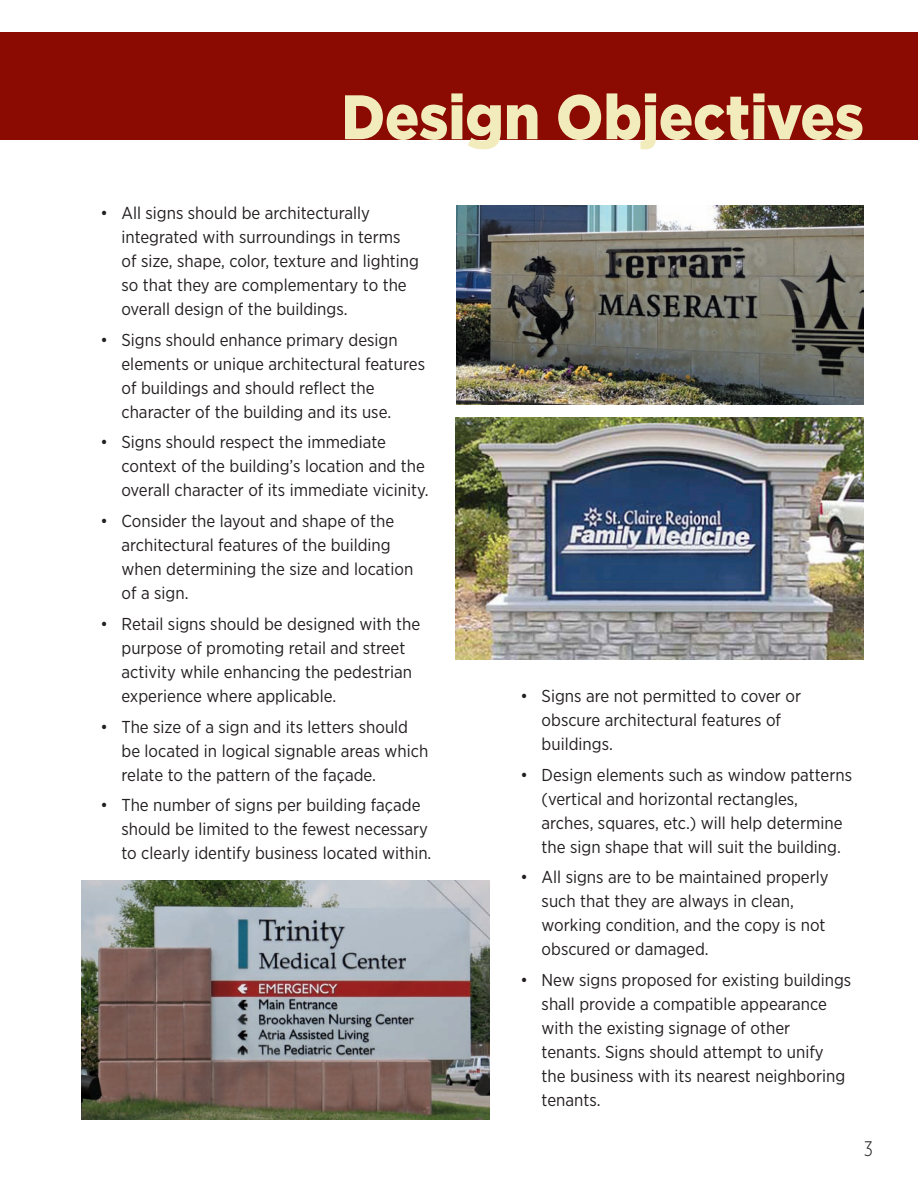
<style>
.page{position:relative;width:918px;height:1188px;background:#fff}
.page>*{position:absolute;margin:0;border:0;box-sizing:border-box;transform-origin:0 0}
.t1{font:900 62.7px "Gotham";letter-spacing:-.005em;color:#f2ebbc;scale:.91 1}
.t2{font:300 21px "Gotham X Narrow";color:#231f20}
.Bulleted_list{font:17.25px/24px "Gotham Narrow";color:#231f20}
.Bulleted_list_lst{font:17.25px/24px "Gotham Narrow";color:#231f20}
</style>
<div class="page">
<div style="left:0;top:32px;width:918px;height:108px;background:#8b0a02"></div>
<img style="left:81px;top:880px;width:409px;height:240px">
<img style="left:456px;top:418px;width:408px;height:242px">
<img style="left:456px;top:205px;width:408px;height:200px">
<p class="t1" style="left:341px;top:74px;width:576px">Design Objectives</p>
<p class="Bulleted_list" style="left:122px;top:201px;width:299px;text-indent:-21px">• All signs should be architecturally integrated with surroundings in terms of size, shape, color, texture and lighting so that they are complementary to the overall design of the buildings.</p>
<p class="Bulleted_list" style="left:122px;top:327px;width:305px;text-indent:-21px">• Signs should enhance primary design elements or unique architectural features of buildings and should reflect the character of the building and its use.</p>
<p class="Bulleted_list" style="left:122px;top:430px;width:309px;text-indent:-21px">• Signs should respect the immediate context of the building’s location and the overall character of its immediate vicinity.</p>
<p class="Bulleted_list" style="left:122px;top:509px;width:293px;text-indent:-21px">• Consider the layout and shape of the architectural features of the building when determining the size and location of a sign.</p>
<p class="Bulleted_list" style="left:122px;top:612px;width:300px;text-indent:-21px">• Retail signs should be designed with the purpose of promoting retail and street activity while enhancing the pedestrian experience where applicable.</p>
<p class="Bulleted_list" style="left:122px;top:714px;width:308px;text-indent:-21px">• The size of a sign and its letters should be located in logical signable areas which relate to the pattern of the façade.</p>
<p class="Bulleted_list" style="left:122px;top:793px;width:311px;text-indent:-21px">• The number of signs per building façade should be limited to the fewest necessary to clearly identify business located within.</p>
<p class="Bulleted_list" style="left:542px;top:683px;width:261px;text-indent:-21px">• Signs are not permitted to cover or obscure architectural features of buildings.</p>
<p class="Bulleted_list" style="left:542px;top:762px;width:312px;text-indent:-21px">• Design elements such as window patterns (vertical and horizontal rectangles, arches, squares, etc.) will help determine the sign shape that will suit the building.</p>
<p class="Bulleted_list" style="left:542px;top:865px;width:289px;text-indent:-21px">• All signs are to be maintained properly such that they are always in clean, working condition, and the copy is not obscured or damaged.</p>
<p class="Bulleted_list_lst" style="left:542px;top:968px;width:311px;text-indent:-21px">• New signs proposed for existing buildings shall provide a compatible appearance with the existing signage of other tenants. Signs should attempt to unify the business with its nearest neighboring tenants.</p>
<p class="t2" style="left:864px;top:1136px;width:10px">3</p>
</div>
